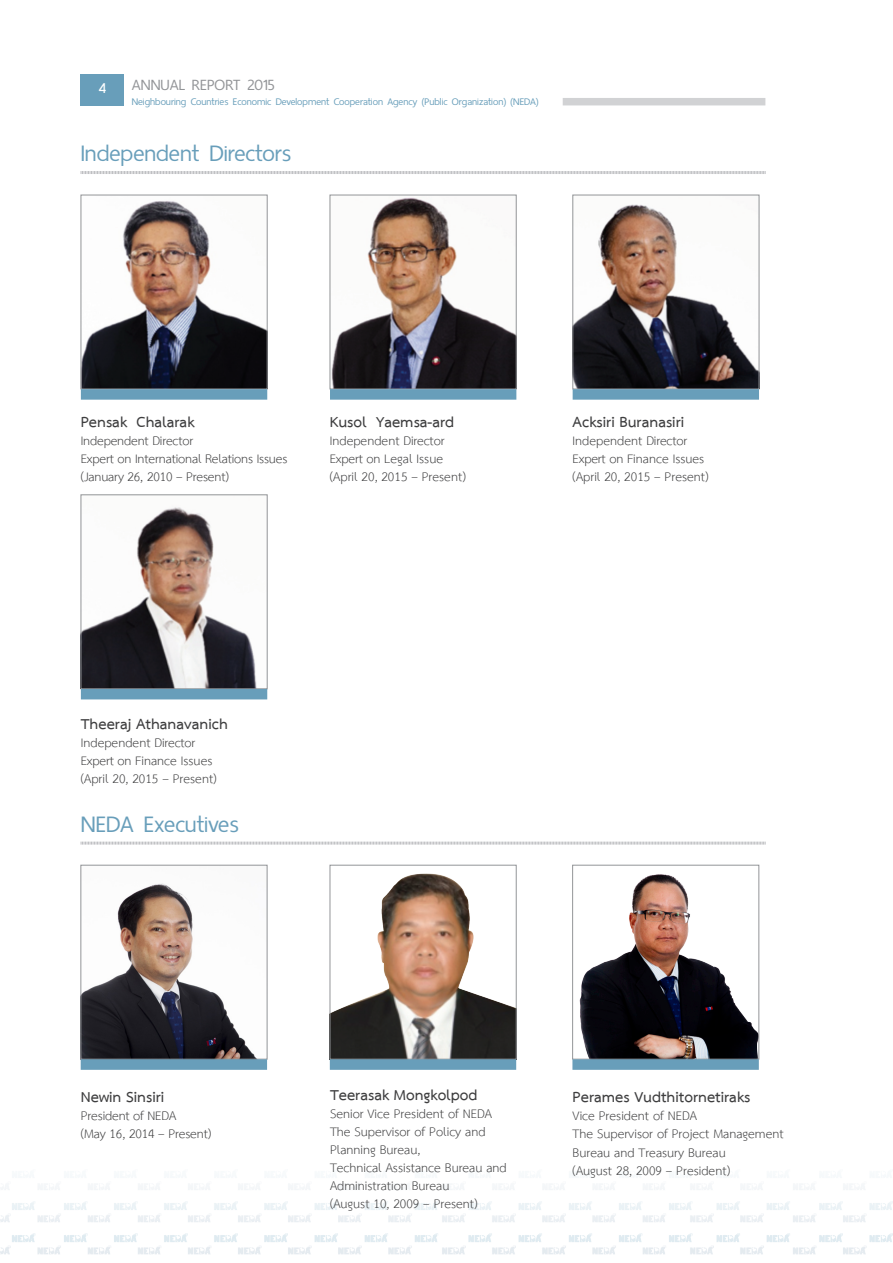
<style>
.page{position:relative;width:893px;height:1263px;background:#fff}
.page>*{position:absolute;margin:0;border:0;box-sizing:border-box;transform-origin:0 0}
.sub_title{font:31.5px "Thai Sans Neue";color:#689eba}
.คณะกรรมการ{font:700 21px "TH Sarabun New";color:#3e3e3f}
.t1{font:20.85px "Thai Sans Neue";color:#939598}
.คณะกรรมการ_02{font:18px/18px "TH Sarabun New";color:#3e3e3f}
.t2{font:18px "RSU";color:#fff}
.t3{font:13.5px "Thai Sans Neue";color:#689eba}
</style>
<div class="page">
<img style="left:0;top:1185px;width:893px;height:70px">
<svg style="left:80px;top:171px;width:686px;height:3px;background:#d2d2d4"></svg>
<img style="left:83px;top:201px;width:182px;height:186px">
<div style="left:81px;top:195px;width:186px;height:194px;border:1px solid #939598"></div>
<img style="left:83px;top:507px;width:174px;height:180px">
<div style="left:81px;top:495px;width:186px;height:194px;border:1px solid #939598"></div>
<img style="left:332px;top:197px;width:182px;height:190px">
<div style="left:330px;top:195px;width:186px;height:194px;border:1px solid #939598"></div>
<img style="left:575px;top:204px;width:182px;height:183px">
<div style="left:573px;top:195px;width:186px;height:194px;border:1px solid #939598"></div>
<img style="left:83px;top:883px;width:172px;height:174px">
<div style="left:81px;top:865px;width:186px;height:194px;border:1px solid #939598"></div>
<img style="left:332px;top:873px;width:182px;height:184px">
<div style="left:330px;top:865px;width:186px;height:194px;border:1px solid #939598"></div>
<img style="left:579px;top:874px;width:178px;height:183px">
<div style="left:572px;top:865px;width:187px;height:194px;border:1px solid #939598"></div>
<div style="left:81px;top:389px;width:186px;height:11px;background:#689eba"></div>
<div style="left:81px;top:689px;width:186px;height:10px;background:#689eba"></div>
<div style="left:330px;top:389px;width:186px;height:11px;background:#689eba"></div>
<div style="left:573px;top:389px;width:186px;height:11px;background:#689eba"></div>
<div style="left:81px;top:1059px;width:186px;height:11px;background:#689eba"></div>
<div style="left:330px;top:1059px;width:186px;height:11px;background:#689eba"></div>
<div style="left:572px;top:1059px;width:187px;height:11px;background:#689eba"></div>
<svg style="left:81px;top:841px;width:685px;height:4px;background:#dcddde"></svg>
<div style="left:81px;top:74px;width:43px;height:31px;background:#689eba"></div>
<div style="left:563px;top:98px;width:202px;height:7px;background:#d1d2d4"></div>
<p class="t2" style="left:98px;top:76px;width:10px">4</p>
<p class="t1" style="left:132px;top:69px;width:144px">ANNUAL REPORT 2015</p>
<p class="t3" style="left:132px;top:91px;width:408px">Neighbouring Countries Economic Development Cooperation Agency (Public Organization) (NEDA)</p>
<p class="sub_title" style="left:81px;top:129px;width:213px">Independent Directors</p>
<p class="คณะกรรมการ" style="left:81px;top:409px;width:115px">Pensak Chalarak</p>
<p class="คณะกรรมการ_02" style="left:81px;top:432px;width:114px">Independent Director</p>
<p class="คณะกรรมการ_02" style="left:81px;top:450px;width:208px">Expert on International Relations Issues</p>
<p class="คณะกรรมการ_02" style="left:81px;top:468px;width:150px">(January 26, 2010 – Present)</p>
<p class="คณะกรรมการ" style="left:330px;top:409px;width:126px">Kusol Yaemsa-ard</p>
<p class="คณะกรรมการ_02" style="left:330px;top:432px;width:116px">Independent Director</p>
<p class="คณะกรรมการ_02" style="left:330px;top:450px;width:115px">Expert on Legal Issue</p>
<p class="คณะกรรมการ_02" style="left:330px;top:468px;width:137px">(April 20, 2015 – Present)</p>
<p class="คณะกรรมการ" style="left:81px;top:711px;width:149px">Theeraj Athanavanich</p>
<p class="คณะกรรมการ_02" style="left:81px;top:734px;width:116px">Independent Director</p>
<p class="คณะกรรมการ_02" style="left:81px;top:752px;width:133px">Expert on Finance Issues</p>
<p class="คณะกรรมการ_02" style="left:81px;top:770px;width:137px">(April 20, 2015 – Present)</p>
<p class="sub_title" style="left:81px;top:800px;width:160px">NEDA Executives</p>
<p class="คณะกรรมการ" style="left:573px;top:409px;width:113px">Acksiri Buranasiri</p>
<p class="คณะกรรมการ_02" style="left:573px;top:432px;width:116px">Independent Director</p>
<p class="คณะกรรมการ_02" style="left:573px;top:450px;width:133px">Expert on Finance Issues</p>
<p class="คณะกรรมการ_02" style="left:573px;top:468px;width:137px">(April 20, 2015 – Present)</p>
<p class="คณะกรรมการ" style="left:81px;top:1085px;width:85px">Newin Sinsiri</p>
<p class="คณะกรรมการ_02" style="left:81px;top:1108px;width:97px">President of NEDA</p>
<p class="คณะกรรมการ_02" style="left:81px;top:1126px;width:132px">(May 16, 2014 – Present)</p>
<p class="คณะกรรมการ" style="left:330px;top:1082px;width:149px">Teerasak Mongkolpod</p>
<p class="คณะกรรมการ_02" style="left:330px;top:1105px;width:163px">Senior Vice President of NEDA</p>
<p class="คณะกรรมการ_02" style="left:330px;top:1123px;width:157px">The Supervisor of Policy and<br>Planning Bureau,</p>
<p class="คณะกรรมการ_02" style="left:330px;top:1159px;width:178px">Technical Assistance Bureau and<br>Administration Bureau</p>
<p class="คณะกรรมการ_02" style="left:330px;top:1195px;width:149px">(August 10, 2009 – Present)</p>
<p class="คณะกรรมการ" style="left:573px;top:1085px;width:179px">Perames Vudthitornetiraks</p>
<p class="คณะกรรมการ_02" style="left:573px;top:1108px;width:126px">Vice President of NEDA</p>
<p class="คณะกรรมการ_02" style="left:573px;top:1126px;width:213px">The Supervisor of Project Management<br>Bureau and Treasury Bureau</p>
<p class="คณะกรรมการ_02" style="left:573px;top:1162px;width:159px">(August 28, 2009 – President)</p>
</div>
